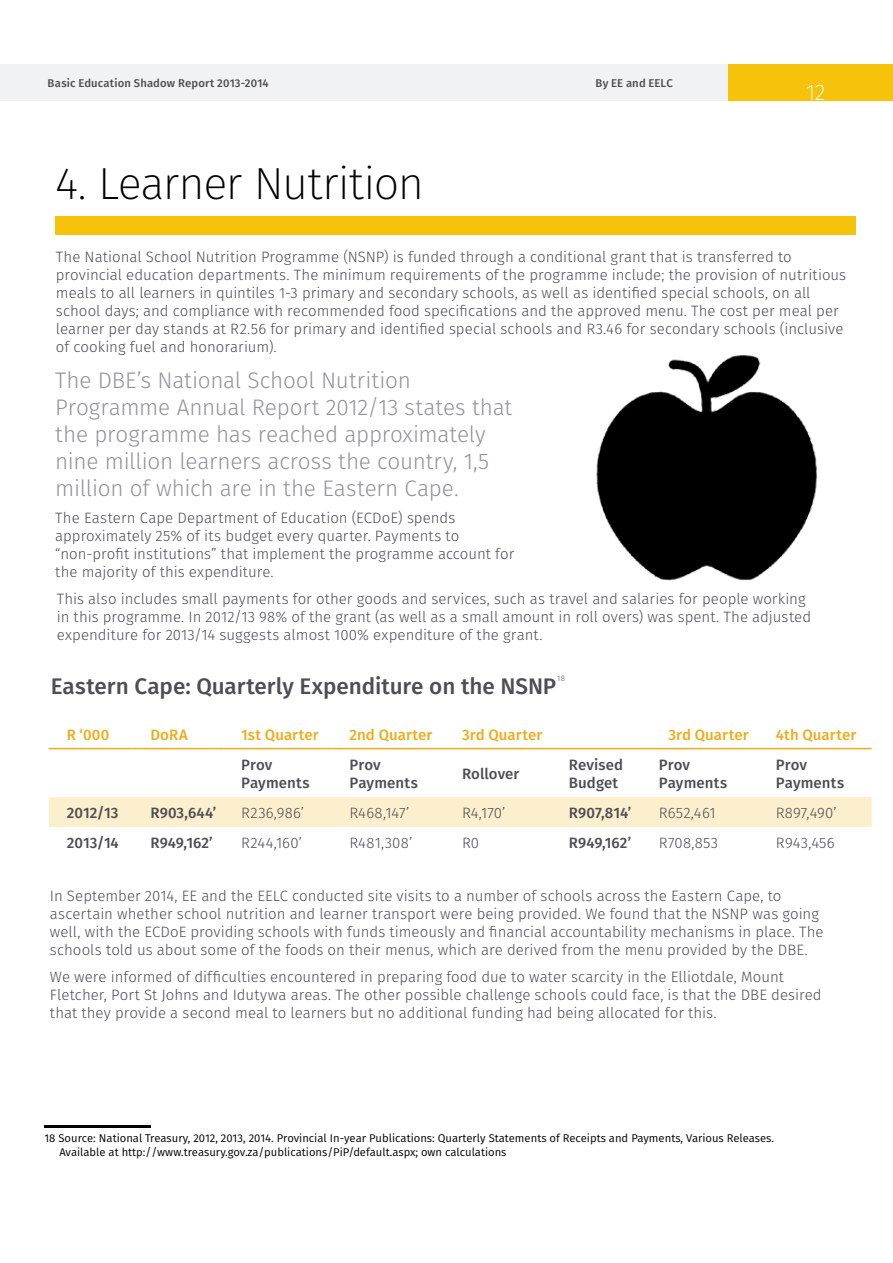
<style>
.page{position:relative;width:893px;height:1263px;background:#fff}
.page>*{position:absolute;margin:0;border:0;box-sizing:border-box;transform-origin:0 0}
.t1{font:200 45px "Fira Sans";letter-spacing:-.025em;color:#000}
.t2{font:300 22.5px/27px "Fira Sans";letter-spacing:-.01em;color:#939296}
.t3{font:500 22.5px "Fira Sans";color:#4e4d53}
.t4{font:200 22.5px "Fira Sans";color:#fff}
.t5{font:300 15px/18px "Fira Sans";color:#4e4d53}
.t6{font:500 15px/18px "Fira Sans";color:#4e4d53}
.t7{font:500 15px "Fira Sans";letter-spacing:.01em;color:#f0ab19}
.t8{font:11.25px/13.5px "Fira Sans";color:#000}
.t9{font:500 11.25px "Fira Sans";letter-spacing:.015em;color:#4e4d53}
.t10{font:300 7.8px "Fira Sans";color:#4e4d53}
</style>
<div class="page">
<div style="left:0;top:64px;width:759px;height:36px;background:#f1f2f3"></div>
<div style="left:728px;top:64px;width:165px;height:36px;background:#f6c20b"></div>
<div style="left:55px;top:216px;width:801px;height:18px;background:#f6c20b"></div>
<img style="left:596px;top:356px;width:221px;height:225px">
<div style="left:49px;top:797px;width:823px;height:30px;background:#fcefce"></div>
<hr style="left:49px;top:748px;width:83px;height:1px;background:#f0ab19">
<hr style="left:132px;top:748px;width:91px;height:1px;background:#f0ab19">
<hr style="left:223px;top:748px;width:109px;height:1px;background:#f0ab19">
<hr style="left:332px;top:748px;width:112px;height:1px;background:#f0ab19">
<hr style="left:444px;top:748px;width:107px;height:1px;background:#f0ab19">
<hr style="left:551px;top:748px;width:90px;height:1px;background:#f0ab19">
<hr style="left:641px;top:748px;width:117px;height:1px;background:#f0ab19">
<hr style="left:758px;top:748px;width:114px;height:1px;background:#f0ab19">
<hr style="left:44px;top:1125px;width:107px;height:3px;background:#000">
<p class="t9" style="left:48px;top:75px;width:222px">Basic Education Shadow Report 2013-2014</p>
<p class="t9" style="left:595px;top:75px;width:79px">By EE and EELC</p>
<h1 class="t1" style="left:55px;top:152px;width:370px">4. Learner Nutrition</h1>
<h2 class="t4" style="left:806px;top:77px;width:21px">12</h2>
<p class="t5" style="left:56px;top:248px;width:792px">The National School Nutrition Programme (NSNP) is funded through a conditional grant that is transferred to provincial education departments. The minimum requirements of the programme include; the provision of nutritious meals to all learners in quintiles 1-3 primary and secondary schools, as well as identified special schools, on all school days; and compliance with recommended food specifications and the approved menu. The cost per meal per learner per day stands at R2.56 for primary and identified special schools and R3.46 for secondary schools (inclusive of cooking fuel and honorarium).</p>
<h2 class="t2" style="left:55px;top:367px;width:458px">The DBE’s National School Nutrition Programme Annual Report 2012/13 states that the programme has reached approximately nine million learners across the country, 1,5 million of which are in the Eastern Cape.</h2>
<p class="t5" style="left:55px;top:509px;width:460px">The Eastern Cape Department of Education (ECDoE) spends approximately 25% of its budget every quarter. Payments to “non-profit institutions” that implement the programme account for the majority of this expenditure.</p>
<p class="t5" style="left:57px;top:590px;width:756px">This also includes small payments for other goods and services, such as travel and salaries for people working in this programme. In 2012/13 98% of the grant (as well as a small amount in roll overs) was spent. The adjusted expenditure for 2013/14 suggests almost 100% expenditure of the grant.</p>
<p class="t10" style="left:557px;top:673px;width:9px">18</p>
<h2 class="t3" style="left:51px;top:671px;width:507px">Eastern Cape: Quarterly Expenditure on the NSNP</h2>
<p class="t7" style="left:67px;top:724px;width:44px">R ‘000</p>
<p class="t7" style="left:150px;top:724px;width:39px">DoRA</p>
<p class="t7" style="left:241px;top:724px;width:79px">1st Quarter</p>
<p class="t7" style="left:350px;top:724px;width:84px">2nd Quarter</p>
<p class="t7" style="left:462px;top:724px;width:82px">3rd Quarter</p>
<p class="t7" style="left:668px;top:724px;width:82px">3rd Quarter</p>
<p class="t7" style="left:776px;top:724px;width:82px">4th Quarter</p>
<p class="t6" style="left:241px;top:756px;width:70px">Prov<br>Payments</p>
<p class="t6" style="left:350px;top:756px;width:70px">Prov<br>Payments</p>
<p class="t6" style="left:462px;top:765px;width:59px">Rollover</p>
<p class="t6" style="left:569px;top:756px;width:56px">Revised<br>Budget</p>
<p class="t6" style="left:659px;top:756px;width:70px">Prov<br>Payments</p>
<p class="t6" style="left:776px;top:756px;width:70px">Prov<br>Payments</p>
<p class="t6" style="left:67px;top:804px;width:53px">2012/13</p>
<p class="t6" style="left:150px;top:804px;width:68px">R903,644’</p>
<p class="t5" style="left:241px;top:804px;width:64px">R236,986’</p>
<p class="t5" style="left:350px;top:804px;width:61px">R468,147’</p>
<p class="t5" style="left:462px;top:804px;width:45px">R4,170’</p>
<p class="t6" style="left:569px;top:804px;width:64px">R907,814’</p>
<p class="t5" style="left:659px;top:804px;width:58px">R652,461</p>
<p class="t5" style="left:776px;top:804px;width:62px">R897,490’</p>
<p class="t6" style="left:67px;top:833px;width:54px">2013/14</p>
<p class="t6" style="left:150px;top:833px;width:64px">R949,162’</p>
<p class="t5" style="left:241px;top:833px;width:62px">R244,160’</p>
<p class="t5" style="left:350px;top:833px;width:64px">R481,308’</p>
<p class="t5" style="left:462px;top:833px;width:19px">R0</p>
<p class="t6" style="left:569px;top:833px;width:64px">R949,162’</p>
<p class="t5" style="left:659px;top:833px;width:61px">R708,853</p>
<p class="t5" style="left:776px;top:833px;width:60px">R943,456</p>
<p class="t5" style="left:50px;top:887px;width:775px">In September 2014, EE and the EELC conducted site visits to a number of schools across the Eastern Cape, to ascertain whether school nutrition and learner transport were being provided. We found that the NSNP was going well, with the ECDoE providing schools with funds timeously and financial accountability mechanisms in place. The schools told us about some of the foods on their menus, which are derived from the menu provided by the DBE.</p>
<p class="t5" style="left:50px;top:968px;width:773px">We were informed of difficulties encountered in preparing food due to water scarcity in the Elliotdale, Mount<br>Fletcher, Port St Johns and Idutywa areas. The other possible challenge schools could face, is that the DBE desired that they provide a second meal to learners but no additional funding had being allocated for this.</p>
<p class="t8" style="left:60px;top:1132px;width:716px;text-indent:-15px">18 Source: National Treasury, 2012, 2013, 2014. Provincial In-year Publications: Quarterly Statements of Receipts and Payments, Various Releases.<br>Available at http://www.treasury.gov.za/publications/PiP/default.aspx; own calculations</p>
</div>
